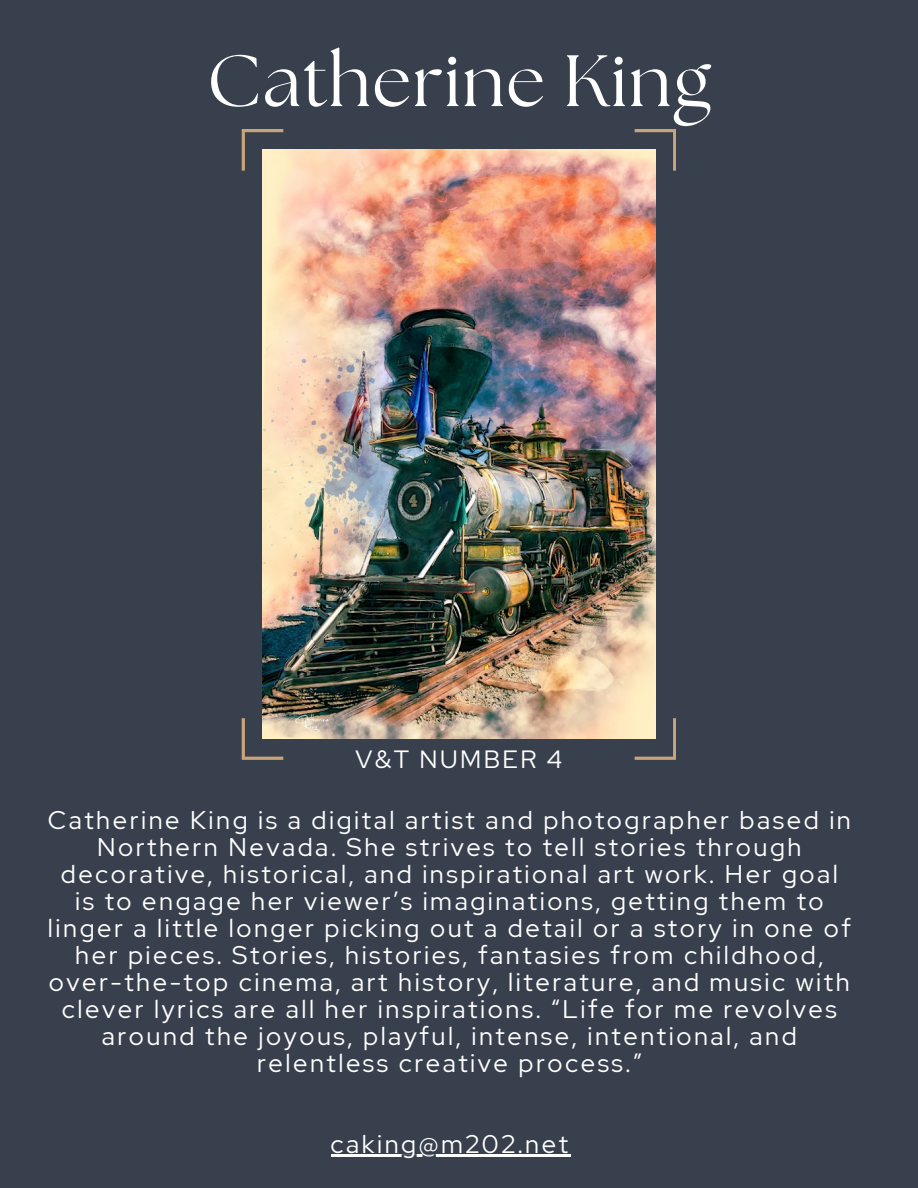
<style>
.page{position:relative;width:918px;height:1188px;background:#38404d}
.page>*{position:absolute;margin:0;border:0;box-sizing:border-box;transform-origin:0 0}
.t1{font:72.6px "The Seasons";letter-spacing:.02em;color:#fff}
.t2{font:25.5px/27px "Red Hat Display";letter-spacing:.1em;color:#fff;text-align:center}
.t3{font:24.9px "Red Hat Display";letter-spacing:.1em;color:#fff}
</style>
<div class="page">
<img style="left:263px;top:150px;width:392px;height:588px">
<svg style="left:242px;top:129px;width:41px;height:42px"></svg>
<svg style="left:635px;top:718px;width:41px;height:42px"></svg>
<svg style="left:242px;top:718px;width:41px;height:42px"></svg>
<svg style="left:635px;top:129px;width:41px;height:42px"></svg>
<hr style="left:331px;top:1155px;width:240px;height:2px;background:#fff">
<p class="t1" style="left:207px;top:48px;width:505px">Catherine King</p>
<p class="t3" style="left:356px;top:742px;width:208px">V&amp;T NUMBER 4</p>
<p class="t2" style="left:48px;top:806px;width:805px">Catherine King is a digital artist and photographer based in Northern Nevada. She strives to tell stories through decorative, historical, and inspirational art work. Her goal<br>is to engage her viewer’s imaginations, getting them to linger a little longer picking out a detail or a story in one of her pieces. Stories, histories, fantasies from childhood, over-the-top cinema, art history, literature, and music with clever lyrics are all her inspirations. “Life for me revolves around the joyous, playful, intense, intentional, and relentless creative process.”</p>
<p class="t2" style="left:331px;top:1130px;width:239px">caking@m202.net</p>
</div>
